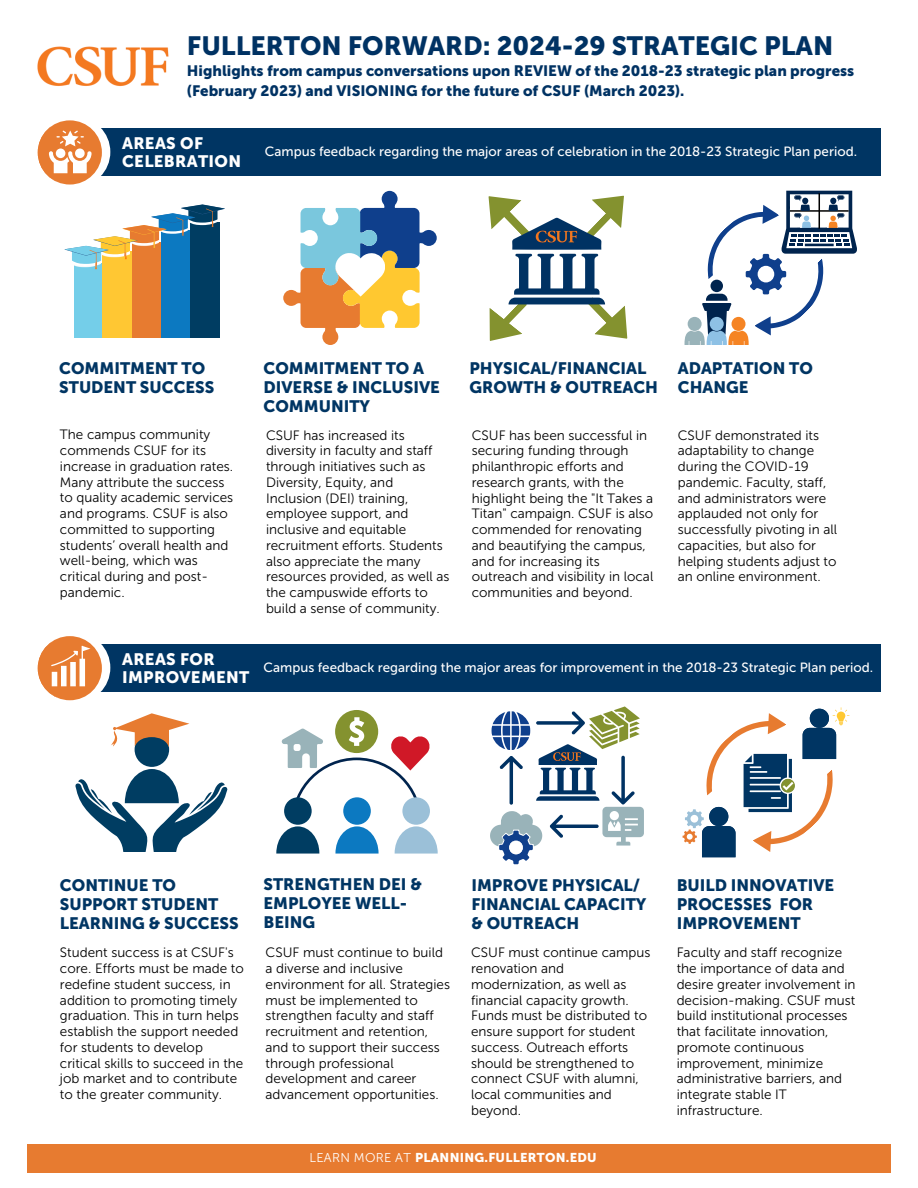
<style>
.page{position:relative;width:918px;height:1188px;background:#fff}
.page>*{position:absolute;margin:0;border:0;box-sizing:border-box;transform-origin:0 0}
.t1{font:26.25px "Museo Sans 900";color:#003263}
.t2{font:16.5px/19.2px "Museo Sans 900";color:#003563}
.t3{font:16.5px/18px "Museo Sans 900";letter-spacing:.02em;color:#fff}
.t4{font:15px/20.2px "Museo Sans 900";color:#003263}
.t5{font:15px "Museo Sans 900";letter-spacing:.02em;color:#fff}
.t6{font:15px "Museo Sans 300";color:#fff}
.t7{font:15px "Museo Sans 500";letter-spacing:.02em;color:#fff}
.t8{font:13.5px/15.8px "Museo Sans 300";color:#000}
.t9{font:13.35px "Museo Sans 500";color:#fff}
.t10{font:12.75px "Museo Sans 900";letter-spacing:.02em;color:#fff}
.s1{font-family:"Museo Sans 300"}
</style>
<div class="page">
<img style="left:37px;top:46px;width:132px;height:41px">
<div style="left:70px;top:129px;width:810px;height:47px;background:#003563"></div>
<div style="left:40px;top:117px;width:70px;height:70px;background:#fff;border-radius:50%"></div>
<div style="left:38px;top:120px;width:64px;height:65px;background:#e77b30;border-radius:50%"></div>
<div style="left:28px;top:1144px;width:862px;height:28px;background:#e77b30"></div>
<div style="left:70px;top:645px;width:810px;height:47px;background:#003563"></div>
<div style="left:40px;top:632px;width:70px;height:71px;background:#fff;border-radius:50%"></div>
<div style="left:38px;top:636px;width:64px;height:64px;background:#e77b30;border-radius:50%"></div>
<svg style="left:49px;top:131px;width:43px;height:42px"></svg>
<svg style="left:51px;top:646px;width:39px;height:40px"></svg>
<svg style="left:283px;top:191px;width:154px;height:154px"></svg>
<svg style="left:489px;top:196px;width:138px;height:145px"></svg>
<img style="left:534px;top:229px;width:44px;height:15px">
<svg style="left:685px;top:191px;width:172px;height:154px"></svg>
<div style="left:74px;top:263px;width:29px;height:75px;background:#74cee9"></div>
<div style="left:103px;top:251px;width:29px;height:87px;background:#ffc733"></div>
<div style="left:132px;top:242px;width:29px;height:96px;background:#e77b30"></div>
<div style="left:161px;top:231px;width:30px;height:107px;background:#0c79c1"></div>
<div style="left:190px;top:222px;width:30px;height:116px;background:#003d62"></div>
<svg style="left:75px;top:713px;width:153px;height:139px"></svg>
<svg style="left:276px;top:710px;width:162px;height:144px"></svg>
<svg style="left:490px;top:706px;width:154px;height:158px"></svg>
<svg style="left:683px;top:707px;width:167px;height:151px"></svg>
<img style="left:75px;top:266px;width:22px;height:4px">
<svg style="left:65px;top:204px;width:160px;height:62px"></svg>
<h1 class="t1" style="left:187px;top:30px;width:648px">FULLERTON FORWARD: 2024-29 STRATEGIC PLAN</h1>
<p class="t4" style="left:187px;top:61px;width:669px">Highlights from campus conversations upon REVIEW of the 2018-23 strategic plan progress (February 2023) and VISIONING for the future of CSUF (March 2023).</p>
<p class="t3" style="left:122px;top:134px;width:120px">AREAS OF<br>CELEBRATION</p>
<p class="t6" style="left:168px;top:135px;width:410px">Our Commitment to Faculty and Staff Diversity and Success</p>
<p class="t5" style="left:168px;top:151px;width:567px">RECRUIT AND RETAIN A HIGH-QUALITY AND DIVERSE FACULTY AND STAFF</p>
<p class="t7" style="left:405px;top:142px;width:75px">Heading 2</p>
<p class="t9" style="left:265px;top:143px;width:594px">Campus feedback regarding the major areas of celebration in the 2018-23 Strategic Plan period.</p>
<p class="t2" style="left:59px;top:358px;width:157px">COMMITMENT TO<br>STUDENT SUCCESS</p>
<p class="t8" style="left:60px;top:427px;width:175px">The campus community commends CSUF for its increase in graduation rates.<br>Many attribute the success to quality academic services and programs. CSUF is also committed to supporting students’ overall health and well-being, which was critical during and post&shy;pandemic.</p>
<p class="t8" style="left:266px;top:427px;width:185px">CSUF has increased its diversity in faculty and staff through initiatives such as<br>Diversity, Equity, and<br>Inclusion (DEI) training, employee support, and inclusive and equitable recruitment efforts. Students also appreciate the many resources provided, as well as the campuswide efforts to build a sense of community.</p>
<p class="t8" style="left:472px;top:427px;width:183px">CSUF has been successful in securing funding through philanthropic efforts and research grants, with the highlight being the "It Takes a<br>Titan" campaign. CSUF is also commended for renovating and beautifying the campus, and for increasing its outreach and visibility in local communities and beyond.</p>
<p class="t8" style="left:678px;top:427px;width:161px">CSUF demonstrated its adaptability to change during the COVID-19 pandemic. Faculty, staff, and administrators were applauded not only for successfully pivoting in all capacities, but also for helping students adjust to an online environment.</p>
<p class="t2" style="left:264px;top:359px;width:178px">COMMITMENT TO A<br>DIVERSE &amp; INCLUSIVE<br>COMMUNITY</p>
<p class="t2" style="left:469px;top:359px;width:190px">PHYSICAL/FINANCIAL<br>GROWTH &amp; OUTREACH</p>
<p class="t2" style="left:678px;top:359px;width:137px">ADAPTATION TO<br>CHANGE</p>
<p class="t3" style="left:122px;top:650px;width:129px">AREAS FOR<br>IMPROVEMENT</p>
<p class="t9" style="left:264px;top:659px;width:611px">Campus feedback regarding the major areas for improvement in the 2018-23 Strategic Plan period.</p>
<p class="t5" style="left:168px;top:667px;width:567px">RECRUIT AND RETAIN A HIGH-QUALITY AND DIVERSE FACULTY AND STAFF</p>
<p class="t2" style="left:60px;top:875px;width:180px">CONTINUE TO<br>SUPPORT STUDENT<br>LEARNING &amp; SUCCESS</p>
<p class="t2" style="left:264px;top:875px;width:160px">STRENGTHEN DEI &amp;<br>EMPLOYEE WELL-<br>BEING</p>
<p class="t2" style="left:471px;top:876px;width:176px">IMPROVE PHYSICAL/<br>FINANCIAL CAPACITY &amp; OUTREACH</p>
<p class="t2" style="left:677px;top:876px;width:159px">BUILD INNOVATIVE<br>PROCESSES FOR<br>IMPROVEMENT</p>
<p class="t8" style="left:60px;top:945px;width:185px">Student success is at CSUF's core. Efforts must be made to redefine student success, in addition to promoting timely graduation. This in turn helps establish the support needed for students to develop critical skills to succeed in the job market and to contribute to the greater community.</p>
<p class="t8" style="left:266px;top:945px;width:186px">CSUF must continue to build a diverse and inclusive environment for all. Strategies must be implemented to strengthen faculty and staff recruitment and retention, and to support their success through professional development and career advancement opportunities.</p>
<p class="t8" style="left:471px;top:945px;width:181px">CSUF must continue campus renovation and modernization, as well as financial capacity growth.<br>Funds must be distributed to ensure support for student success. Outreach efforts should be strengthened to connect CSUF with alumni, local communities and beyond.</p>
<p class="t8" style="left:677px;top:945px;width:180px">Faculty and staff recognize the importance of data and desire greater involvement in decision-making. CSUF must build institutional processes that facilitate innovation, promote continuous improvement, minimize administrative barriers, and integrate stable IT infrastructure.</p>
<p class="t10" style="left:310px;top:1150px;width:289px"><span class="s1">LEARN MORE AT</span> PLANNING.FULLERTON.EDU</p>
</div>
